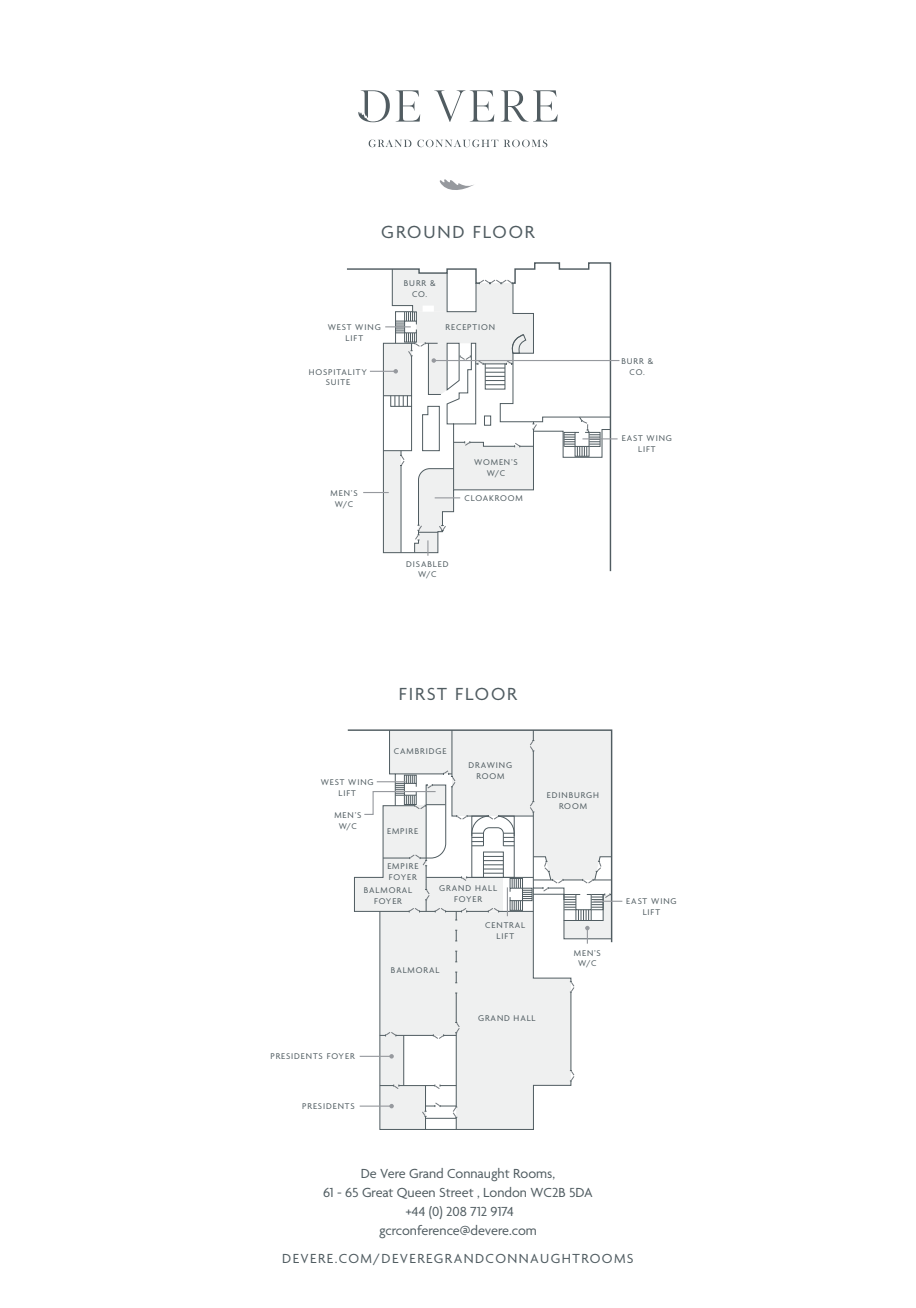
<style>
.page{position:relative;width:916px;height:1308px;background:#fff}
.page>*{position:absolute;margin:0;border:0;box-sizing:border-box;transform-origin:0 0}
.t1{font:18.9px "Agenda";letter-spacing:.1em;color:#505c61}
.t2{font:14.17px/18.9px "Agenda";color:#505c61;text-align:center}
.t3{font:14.17px "Agenda";letter-spacing:.1em;color:#505c61}
.t4{font:9px/10.8px "Agenda";letter-spacing:.1em;color:#505c61;text-align:center}
</style>
<div class="page">
<svg style="left:368px;top:140px;width:43px;height:7px"></svg>
<svg style="left:417px;top:140px;width:130px;height:7px"></svg>
<svg style="left:358px;top:90px;width:199px;height:32px"></svg>
<svg style="left:439px;top:179px;width:35px;height:11px"></svg>
<hr style="left:582px;top:438px;width:35px;height:1px;background:#96999e">
<hr style="left:433px;top:360px;width:186px;height:1px;background:#96999e">
<svg style="left:347px;top:262px;width:264px;height:310px"></svg>
<svg style="left:353px;top:729px;width:269px;height:401px"></svg>
<h1 class="t1" style="left:381px;top:225px;width:155px">GROUND FLOOR</h1>
<p class="t4" style="left:327px;top:322px;width:54px">WEST WING<br>LIFT</p>
<p class="t4" style="left:309px;top:367px;width:60px">HOSPITALITY<br>SUITE</p>
<p class="t4" style="left:403px;top:278px;width:33px">BURR &amp;<br>CO.</p>
<p class="t4" style="left:445px;top:322px;width:51px">RECEPTION</p>
<p class="t4" style="left:330px;top:488px;width:29px">MEN’S<br>W/C</p>
<p class="t4" style="left:474px;top:457px;width:45px">WOMEN’S<br>W/C</p>
<p class="t4" style="left:464px;top:493px;width:60px">CLOAKROOM</p>
<p class="t4" style="left:406px;top:559px;width:44px">DISABLED<br>W/C</p>
<p class="t4" style="left:621px;top:356px;width:33px">BURR &amp;<br>CO.</p>
<p class="t4" style="left:621px;top:433px;width:52px">EAST WING<br>LIFT</p>
<h1 class="t1" style="left:399px;top:686px;width:119px">FIRST FLOOR</h1>
<p class="t4" style="left:320px;top:777px;width:54px">WEST WING<br>LIFT</p>
<p class="t4" style="left:334px;top:810px;width:29px">MEN’S<br>W/C</p>
<p class="t4" style="left:393px;top:746px;width:54px">CAMBRIDGE</p>
<p class="t4" style="left:387px;top:826px;width:32px">EMPIRE</p>
<p class="t4" style="left:387px;top:861px;width:32px;text-align:left">EMPIRE<br>FOYER</p>
<p class="t4" style="left:468px;top:760px;width:45px">DRAWING<br>ROOM</p>
<p class="t4" style="left:363px;top:886px;width:50px">BALMORAL<br>FOYER</p>
<p class="t4" style="left:439px;top:883px;width:59px">GRAND HALL<br>FOYER</p>
<p class="t4" style="left:391px;top:965px;width:50px">BALMORAL</p>
<p class="t4" style="left:485px;top:920px;width:41px">CENTRAL<br>LIFT</p>
<p class="t4" style="left:547px;top:790px;width:54px">EDINBURGH<br>ROOM</p>
<p class="t4" style="left:573px;top:948px;width:29px">MEN’S<br>W/C</p>
<p class="t4" style="left:270px;top:1051px;width:86px">PRESIDENTS FOYER</p>
<p class="t4" style="left:478px;top:1013px;width:59px">GRAND HALL</p>
<p class="t4" style="left:302px;top:1101px;width:54px">PRESIDENTS</p>
<p class="t4" style="left:626px;top:896px;width:52px">EAST WING<br>LIFT</p>
<h2 class="t2" style="left:323px;top:1165px;width:271px">De Vere Grand Connaught Rooms,<br>61 - 65 Great Queen Street , London WC2B 5DA +44 (0) 208 712 9174<br>gcrconference@devere.com</h2>
<h2 class="t3" style="left:282px;top:1253px;width:353px">DEVERE.COM/DEVEREGRANDCONNAUGHTROOMS</h2>
</div>
